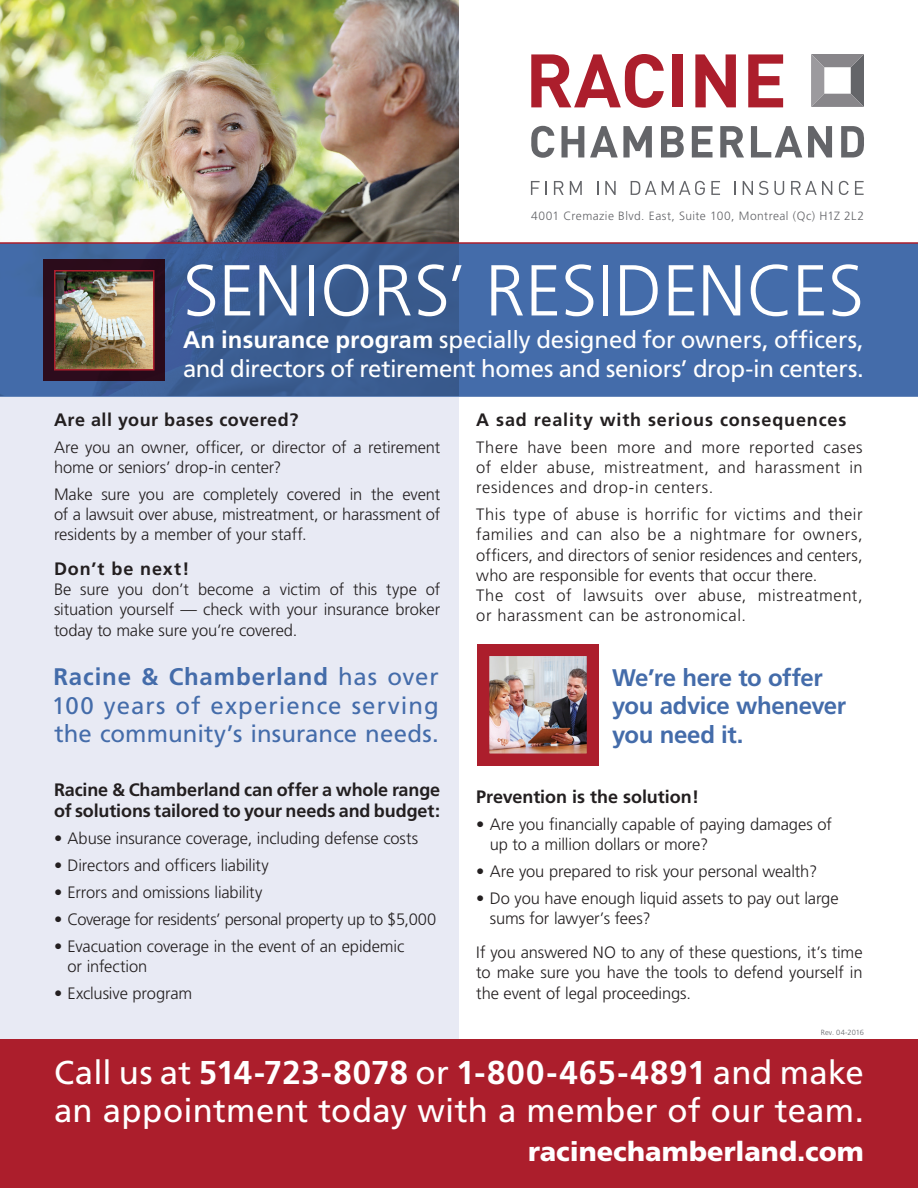
<style>
.page{position:relative;width:918px;height:1188px;background:#fff}
.page>*{position:absolute;margin:0;border:0;box-sizing:border-box;transform-origin:0 0}
.t1{font:300 72px "Frutiger";color:#fff}
.t2{font:33px/37.5px "Frutiger";letter-spacing:.01em;color:#fff}
.t3{font:900 27px "Frutiger";letter-spacing:.005em;color:#fff}
.t4{font:24px/28.5px "Frutiger";letter-spacing:-.015em;color:#fff}
.t5{font:24px/28.5px "Frutiger";letter-spacing:.015em;color:#446caa;text-align:justify}
.t6{font:700 24px/28.5px "Frutiger";letter-spacing:-.015em;color:#446caa}
.t7{font:700 18px/21px "Frutiger";color:#231f20}
.t8{font:700 18px "Frutiger";letter-spacing:.05em;color:#231f20}
.t9{font:700 18px "Frutiger";letter-spacing:.025em;color:#231f20}
.t10{font:300 16.5px/20.2px "Frutiger";letter-spacing:-.005em;color:#231f20}
.t11{font:300 16.5px/20.2px "Frutiger";letter-spacing:.03em;color:#231f20}
.t12{font:300 16.5px "Frutiger";letter-spacing:-.025em;color:#231f20}
.t13{font:300 12px "Frutiger";letter-spacing:.035em;color:#646569}
.t14{font:300 7.5px "Frutiger";letter-spacing:.01em;color:#646569}
.s1{font-weight:700}
</style>
<div class="page">
<div style="left:0;top:0;width:459px;height:1188px;background:#e8eaf4"></div>
<img style="left:0;top:0;width:459px;height:242px">
<svg style="left:0;top:244px;width:918px;height:152px;background:#4065a0"></svg>
<div style="left:44px;top:260px;width:121px;height:121px;background:#2b0c1b"></div>
<img style="left:57px;top:273px;width:94px;height:94px">
<div style="left:54px;top:270px;width:100px;height:100px;border:2px solid #ac1e2c"></div>
<hr style="left:0;top:242px;width:918px;height:2px;background:#ac1e2c">
<div style="left:477px;top:644px;width:122px;height:122px;background:#ac1e2c"></div>
<img style="left:491px;top:658px;width:94px;height:94px">
<div style="left:488px;top:655px;width:100px;height:100px;border:2px solid #ac1e2c"></div>
<div style="left:0;top:1040px;width:918px;height:148px;background:#ac1e2c"></div>
<svg style="left:531px;top:54px;width:133px;height:54px"></svg>
<div style="left:673px;top:54px;width:10px;height:53px;background:#ac1e2c"></div>
<svg style="left:695px;top:54px;width:41px;height:53px"></svg>
<svg style="left:748px;top:54px;width:35px;height:53px"></svg>
<svg style="left:811px;top:54px;width:53px;height:53px"></svg>
<svg style="left:531px;top:126px;width:23px;height:32px"></svg>
<svg style="left:562px;top:126px;width:22px;height:31px"></svg>
<svg style="left:590px;top:126px;width:62px;height:31px"></svg>
<svg style="left:661px;top:126px;width:23px;height:31px"></svg>
<svg style="left:692px;top:126px;width:21px;height:31px"></svg>
<svg style="left:720px;top:126px;width:24px;height:31px"></svg>
<svg style="left:751px;top:126px;width:51px;height:31px"></svg>
<svg style="left:808px;top:126px;width:24px;height:31px"></svg>
<svg style="left:841px;top:126px;width:23px;height:31px"></svg>
<svg style="left:531px;top:181px;width:16px;height:14px"></svg>
<svg style="left:554px;top:181px;width:10px;height:14px"></svg>
<svg style="left:570px;top:181px;width:12px;height:14px"></svg>
<svg style="left:597px;top:181px;width:1px;height:14px"></svg>
<svg style="left:605px;top:181px;width:11px;height:14px"></svg>
<svg style="left:631px;top:181px;width:25px;height:14px"></svg>
<svg style="left:662px;top:181px;width:43px;height:14px"></svg>
<svg style="left:711px;top:181px;width:9px;height:14px"></svg>
<svg style="left:734px;top:181px;width:2px;height:14px"></svg>
<svg style="left:743px;top:181px;width:10px;height:14px"></svg>
<svg style="left:759px;top:181px;width:9px;height:14px"></svg>
<svg style="left:774px;top:181px;width:10px;height:14px"></svg>
<svg style="left:791px;top:181px;width:41px;height:14px"></svg>
<svg style="left:839px;top:181px;width:10px;height:14px"></svg>
<svg style="left:855px;top:181px;width:9px;height:14px"></svg>
<p class="t13" style="left:531px;top:209px;width:335px">4001 Cremazie Blvd. East, Suite 100, Montreal (Qc) H1Z 2L2</p>
<h1 class="t1" style="left:183px;top:250px;width:683px">SENIORS’ RESIDENCES</h1>
<h3 class="t4" style="left:183px;top:326px;width:682px"><span class="s1">An insurance program</span> specially designed for owners, officers, and directors of retirement homes and seniors’ drop-in centers.</h3>
<p class="t9" style="left:54px;top:409px;width:246px">Are all your bases covered?</p>
<p class="t10" style="left:54px;top:437px;width:388px">Are you an owner, officer, or director of a retirement home or seniors’ drop-in center?</p>
<p class="t10" style="left:54px;top:484px;width:388px;text-align:justify">Make sure you are completely covered in the event of a lawsuit over abuse, mistreatment, or harassment of residents by a member of your staff.</p>
<p class="t8" style="left:54px;top:558px;width:137px">Don’t be next!</p>
<p class="t10" style="left:54px;top:579px;width:388px;text-align:justify">Be sure you don’t become a victim of this type of situation yourself — check with your insurance broker today to make sure you’re covered.</p>
<h3 class="t5" style="left:52px;top:662px;width:389px"><span class="s1">Racine &amp; Chamberland</span> has over 100 years of experience serving the community’s insurance needs.</h3>
<p class="t7" style="left:54px;top:779px;width:388px">Racine &amp; Chamberland can offer a whole range of solutions tailored to your needs and budget:</p>
<p class="t10" style="left:54px;top:828px;width:366px">• Abuse insurance coverage, including defense costs</p>
<p class="t10" style="left:54px;top:855px;width:216px">• Directors and officers liability</p>
<p class="t10" style="left:54px;top:882px;width:210px">• Errors and omissions liability</p>
<p class="t12" style="left:54px;top:910px;width:384px">• Coverage for residents’ personal property up to $5,000</p>
<p class="t10" style="left:67px;top:936px;width:338px;text-indent:-13px">• Evacuation coverage in the event of an epidemic or infection</p>
<p class="t10" style="left:54px;top:984px;width:140px">• Exclusive program</p>
<p class="t8" style="left:476px;top:409px;width:372px">A sad reality with serious consequences</p>
<p class="t10" style="left:476px;top:437px;width:388px;text-align:justify">There have been more and more reported cases of elder abuse, mistreatment, and harassment in residences and drop-in centers.</p>
<p class="t11" style="left:476px;top:504px;width:388px">This type of abuse is horrific for victims and their families and can also be a nightmare for owners, officers, and directors of senior residences and centers, who are responsible for events that occur there.<br>The cost of lawsuits over abuse, mistreatment, or harassment can be astronomical.</p>
<h3 class="t6" style="left:612px;top:663px;width:236px">We’re here to offer you advice whenever you need it.</h3>
<p class="t7" style="left:476px;top:786px;width:224px">Prevention is the solution!</p>
<p class="t10" style="left:490px;top:814px;width:344px;text-indent:-13px">• Are you financially capable of paying damages of up to a million dollars or more?</p>
<p class="t10" style="left:476px;top:861px;width:342px">• Are you prepared to risk your personal wealth?</p>
<p class="t10" style="left:490px;top:888px;width:350px;text-indent:-13px">• Do you have enough liquid assets to pay out large sums for lawyer’s fees?</p>
<p class="t10" style="left:476px;top:942px;width:388px;text-align:justify">If you answered NO to any of these questions, it’s time to make sure you have the tools to defend yourself in the event of legal proceedings.</p>
<p class="t14" style="left:821px;top:1028px;width:45px">Rev. 04-2016</p>
<h2 class="t2" style="left:54px;top:1054px;width:811px">Call us at <span class="s1">514-723-8078</span> or <span class="s1">1-800-465-4891</span> and make an appointment today with a member of our team.</h2>
<h3 class="t3" style="left:528px;top:1135px;width:337px">racinechamberland.com</h3>
</div>
